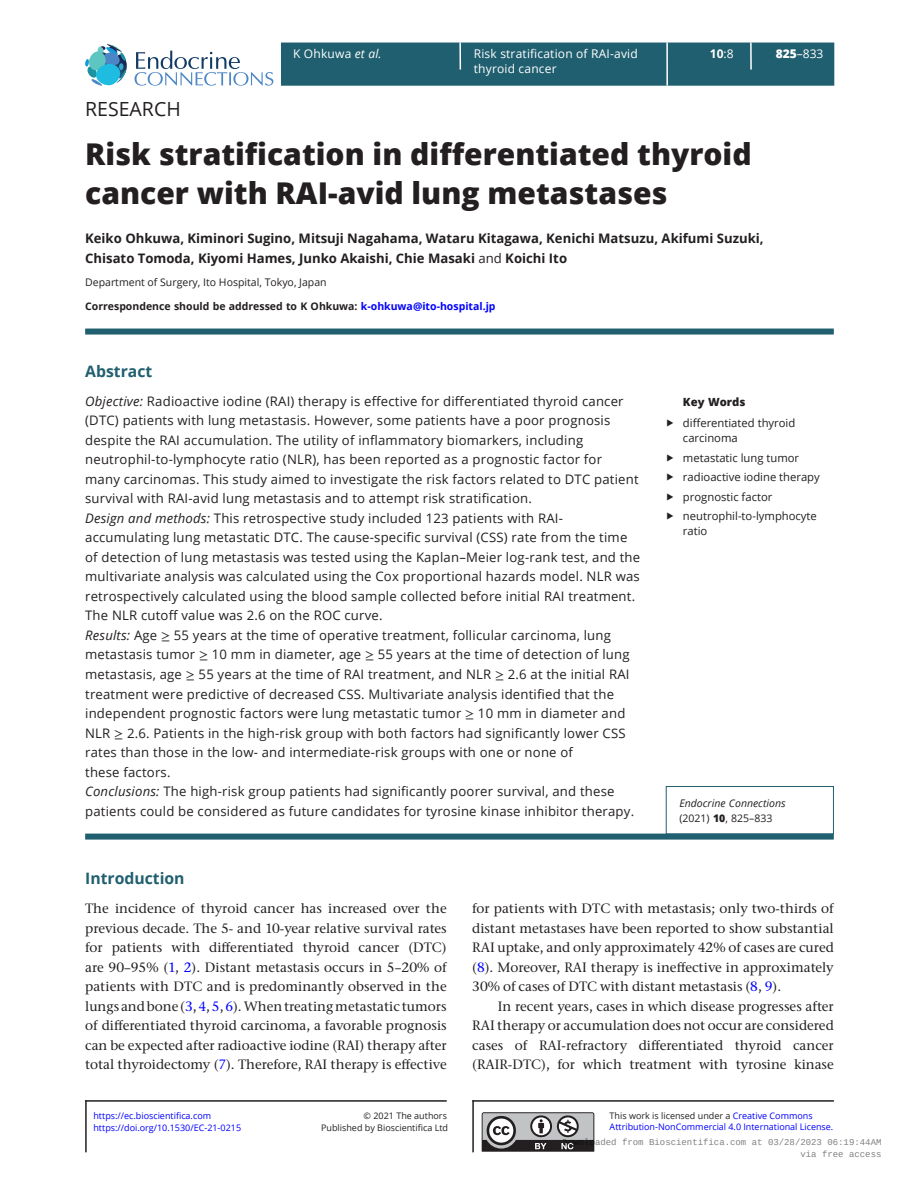
<style>
.page{position:relative;width:919px;height:1187px;background:#fff}
.page>*{position:absolute;margin:0;border:0;box-sizing:border-box;transform-origin:0 0}
.CT{font:800 30px/39px "Open Sans";color:#231f20}
.AT{font:19.5px "Open Sans";color:#231f20}
.H1_Rule{font:700 15.75px "Open Sans";color:#205f6f}
.ABS_H{font:700 15.75px "Open Sans";color:#205f6f}
.TXT{font:500 13.5px/19.5px "Stone Serif ITC Pro";color:#231f20;text-align:justify}
.TXI{font:500 13.5px/19.5px "Stone Serif ITC Pro";color:#231f20;text-align:justify}
.ABS_TXT{font:13.2px/19.5px "Open Sans";letter-spacing:.015em;color:#231f20}
.ABS_TXT_L{font:13.2px/19.5px "Open Sans";letter-spacing:.015em;color:#231f20}
.AU{font:700 13.2px/19.5px "Open Sans";color:#231f20}
.t1{font:12px "Open Sans";letter-spacing:.015em;color:#fff}
.t2{font:700 12px "Open Sans";color:#fff}
.t3{font:11.25px/15px "Open Sans";color:#231f20}
.Keywords_Head{font:800 11.25px "Open Sans";color:#231f20}
.Corres{font:700 10.5px "Open Sans";color:#231f20}
.Address{font:10.5px "Open Sans";color:#231f20}
.Corres-2{font:italic 10.5px "Open Sans";color:#231f20}
.Corres-3{font:10.5px "Open Sans";color:#231f20}
.t4{font:9px "Open Sans";color:#00f}
.t5{font:9px/11.6px "Open Sans";color:#231f20;text-align:right}
.t6{font:9px/12px "Liberation Mono";color:rgb(0 0 0/.5);text-align:right}
.s1{font-style:italic}
.s2{font-weight:400}
.s3{font-weight:800}
.s4{color:#00f}
.s5{font-family:"STIX General"}
</style>
<div class="page">
<div style="left:281px;top:43px;width:553px;height:43px;background:#205f6f;border:2px solid #205f6f"></div>
<svg style="left:750px;top:43px;width:1px;height:27px"></svg>
<hr style="left:666px;top:43px;width:2px;height:43px;background:#fff">
<hr style="left:459px;top:43px;width:2px;height:27px;background:#fff">
<svg style="left:134px;top:51px;width:139px;height:35px"></svg>
<svg style="left:85px;top:44px;width:42px;height:42px"></svg>
<div style="left:85px;top:328px;width:748px;height:6px;background:#205f6f"></div>
<div style="left:85px;top:833px;width:748px;height:6px;background:#205f6f"></div>
<div style="left:665px;top:786px;width:168px;height:48px;border:1px solid #205f6f"></div>
<svg style="left:481px;top:1112px;width:113px;height:39px;background:#8c8b8c"></svg>
<hr style="left:472px;top:1100px;width:361px;height:1px;background:#231f20">
<hr style="left:472px;top:1100px;width:2px;height:52px;background:#231f20">
<hr style="left:85px;top:1100px;width:361px;height:1px;background:#231f20">
<hr style="left:85px;top:1100px;width:2px;height:52px;background:#231f20">
<p class="t1" style="left:293px;top:46px;width:90px">K Ohkuwa <span class="s1">et al.</span></p>
<p class="t1" style="left:474px;top:46px;width:165px">Risk stratification of RAI-avid</p>
<p class="t2" style="left:709px;top:46px;width:25px">10<span class="s2">:8</span></p>
<p class="t1" style="left:775px;top:46px;width:49px"><span class="s3">825</span>–833</p>
<p class="t1" style="left:474px;top:61px;width:84px">thyroid cancer</p>
<p class="AT" style="left:85px;top:96px;width:97px">RESEARCH</p>
<p class="CT" style="left:85px;top:133px;width:668px">Risk stratification in differentiated thyroid cancer with RAI-avid lung metastases</p>
<p class="AU" style="left:85px;top:228px;width:680px">Keiko Ohkuwa, Kiminori Sugino, Mitsuji Nagahama, Wataru Kitagawa, Kenichi Matsuzu, Akifumi Suzuki,<br>Chisato Tomoda, Kiyomi Hames, Junko Akaishi, Chie Masaki <span class="s2">and</span> Koichi Ito</p>
<p class="Address" style="left:85px;top:275px;width:243px">Department of Surgery, Ito Hospital, Tokyo, Japan</p>
<p class="Corres" style="left:85px;top:298px;width:412px">Correspondence should be addressed to K Ohkuwa: <span class="s4">k-ohkuwa@ito-hospital.jp</span></p>
<p class="ABS_H" style="left:85px;top:360px;width:69px">Abstract</p>
<p class="ABS_TXT" style="left:85px;top:391px;width:555px"><span class="s1">Objective:</span> Radioactive iodine (RAI) therapy is effective for differentiated thyroid cancer (DTC) patients with lung metastasis. However, some patients have a poor prognosis despite the RAI accumulation. The utility of inflammatory biomarkers, including neutrophil-to-lymphocyte ratio (NLR), has been reported as a prognostic factor for many carcinomas. This study aimed to investigate the risk factors related to DTC patient survival with RAI-avid lung metastasis and to attempt risk stratification.</p>
<p class="ABS_TXT" style="left:85px;top:508px;width:556px"><span class="s1">Design and methods:</span> This retrospective study included 123 patients with RAI&shy;accumulating lung metastatic DTC. The cause-specific survival (CSS) rate from the time of detection of lung metastasis was tested using the Kaplan–Meier log-rank test, and the multivariate analysis was calculated using the Cox proportional hazards model. NLR was retrospectively calculated using the blood sample collected before initial RAI treatment.<br>The NLR cutoff value was 2.6 on the ROC curve.</p>
<p class="ABS_TXT" style="left:85px;top:625px;width:546px"><span class="s1">Results:</span> Age <span class="s5">≥</span> 55 years at the time of operative treatment, follicular carcinoma, lung metastasis tumor <span class="s5">≥</span> 10 mm in diameter, age <span class="s5">≥</span> 55 years at the time of detection of lung metastasis, age <span class="s5">≥</span> 55 years at the time of RAI treatment, and NLR <span class="s5">≥</span> 2.6 at the initial RAI treatment were predictive of decreased CSS. Multivariate analysis identified that the independent prognostic factors were lung metastatic tumor <span class="s5">≥</span> 10 mm in diameter and NLR <span class="s5">≥</span> 2.6. Patients in the high-risk group with both factors had significantly lower CSS rates than those in the low- and intermediate-risk groups with one or none of<br>these factors.</p>
<p class="ABS_TXT_L" style="left:85px;top:781px;width:550px"><span class="s1">Conclusions:</span> The high-risk group patients had significantly poorer survival, and these patients could be considered as future candidates for tyrosine kinase inhibitor therapy.</p>
<p class="Keywords_Head" style="left:683px;top:393px;width:64px">Key Words</p>
<p class="t3" style="left:683px;top:415px;width:114px">differentiated thyroid carcinoma</p>
<p class="t3" style="left:683px;top:450px;width:118px">metastatic lung tumor</p>
<p class="t3" style="left:683px;top:469px;width:138px">radioactive iodine therapy</p>
<p class="t3" style="left:683px;top:489px;width:91px">prognostic factor</p>
<p class="t3" style="left:683px;top:508px;width:135px">neutrophil-to-lymphocyte ratio</p>
<p class="Corres-2" style="left:679px;top:795px;width:108px">Endocrine Connections</p>
<p class="Corres-3" style="left:679px;top:810px;width:94px">(2021) <span class="s3">10</span>, 825–833</p>
<p class="H1_Rule" style="left:85px;top:867px;width:101px">Introduction</p>
<p class="TXT" style="left:85px;top:898px;width:363px">The incidence of thyroid cancer has increased over the previous decade. The 5- and 10-year relative survival rates for patients with differentiated thyroid cancer (DTC) are 90–95% (<span class="s4">1</span>, <span class="s4">2</span>). Distant metastasis occurs in 5–20% of patients with DTC and is predominantly observed in the lungs and bone (<span class="s4">3</span>, <span class="s4">4</span>, <span class="s4">5</span>, <span class="s4">6</span>). When treating metastatic tumors of differentiated thyroid carcinoma, a favorable prognosis can be expected after radioactive iodine (RAI) therapy after total thyroidectomy (<span class="s4">7</span>). Therefore, RAI therapy is effective</p>
<p class="TXT" style="left:472px;top:898px;width:363px">for patients with DTC with metastasis; only two-thirds of distant metastases have been reported to show substantial RAI uptake, and only approximately 42% of cases are cured (<span class="s4">8</span>). Moreover, RAI therapy is ineffective in approximately 30% of cases of DTC with distant metastasis (<span class="s4">8</span>, <span class="s4">9</span>).</p>
<p class="TXI" style="left:472px;top:996px;width:363px;text-indent:26px">In recent years, cases in which disease progresses after RAI therapy or accumulation does not occur are considered cases of RAI-refractory differentiated thyroid cancer (RAIR-DTC), for which treatment with tyrosine kinase</p>
<p class="t4" style="left:93px;top:1109px;width:119px">https://ec.bioscientifica.com</p>
<p class="t5" style="left:321px;top:1109px;width:128px">© 2021 The authors<br>Published by Bioscientifica Ltd</p>
<p class="t5" style="left:609px;top:1109px;width:204px">This work is licensed under a <span class="s4">Creative Commons</span></p>
<p class="t4" style="left:93px;top:1121px;width:149px">https://doi.org/10.1530/EC-21-0215</p>
<p class="t4" style="left:609px;top:1120px;width:225px">Attribution-NonCommercial 4.0 International License.</p>
<p class="t6" style="left:562px;top:1136px;width:320px">Downloaded from Bioscientifica.com at 03/28/2023 06:19:44AM via free access</p>
</div>
